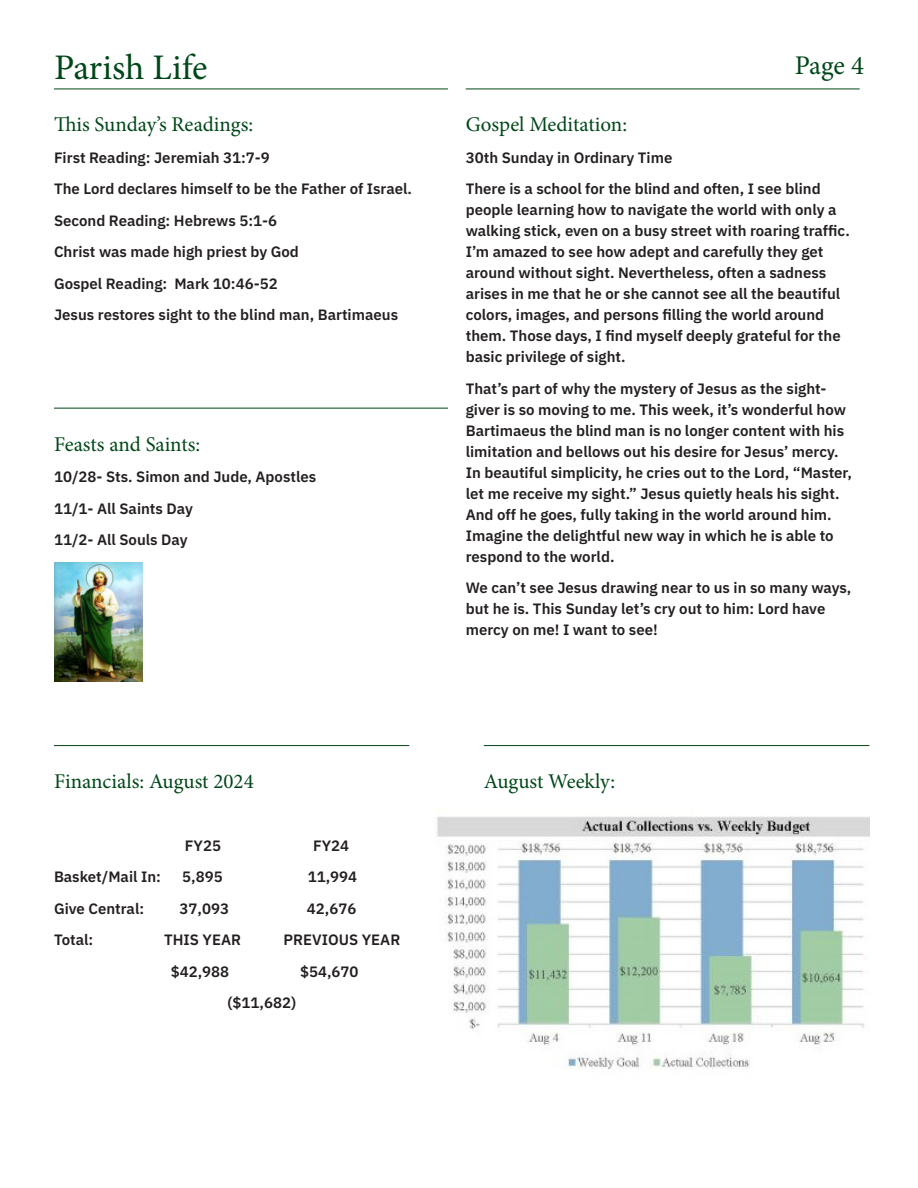
<style>
.page{position:relative;width:918px;height:1188px;background:#fff}
.page>*{position:absolute;margin:0;border:0;box-sizing:border-box;transform-origin:0 0}
.Page_Category{font:36px "Minion Pro";letter-spacing:-.005em;color:#004718}
.Page_Number{font:27px "Minion Pro";color:#004718}
.Header__Line_Above{font:21px "Minion Pro";color:#004718}
.Body_Copy{font:600 15px/21px "IBM Plex Sans";color:#231f20}
</style>
<div class="page">
<hr style="left:54px;top:89px;width:394px;height:1px;background:#004718">
<hr style="left:54px;top:408px;width:394px;height:1px;background:#004718">
<img style="left:54px;top:563px;width:88px;height:118px">
<hr style="left:466px;top:89px;width:394px;height:1px;background:#004718">
<hr style="left:54px;top:745px;width:355px;height:1px;background:#004718">
<hr style="left:484px;top:745px;width:385px;height:1px;background:#004718">
<img style="left:437px;top:816px;width:432px;height:253px">
<p class="Page_Category" style="left:54px;top:43px;width:155px">Parish Life</p>
<p class="Page_Number" style="left:795px;top:47px;width:71px">Page 4</p>
<p class="Header__Line_Above" style="left:54px;top:111px;width:201px">This Sunday’s Readings:</p>
<p class="Body_Copy" style="left:54px;top:146px;width:217px">First Reading: Jeremiah 31:7-9</p>
<p class="Body_Copy" style="left:54px;top:177px;width:360px">The Lord declares himself to be the Father of Israel.</p>
<p class="Body_Copy" style="left:54px;top:209px;width:225px">Second Reading: Hebrews 5:1-6</p>
<p class="Body_Copy" style="left:54px;top:240px;width:246px">Christ was made high priest by God</p>
<p class="Body_Copy" style="left:54px;top:272px;width:225px">Gospel Reading: Mark 10:46-52</p>
<p class="Body_Copy" style="left:54px;top:303px;width:346px">Jesus restores sight to the blind man, Bartimaeus</p>
<p class="Header__Line_Above" style="left:466px;top:111px;width:163px">Gospel Meditation:</p>
<p class="Body_Copy" style="left:466px;top:146px;width:208px">30th Sunday in Ordinary Time</p>
<p class="Body_Copy" style="left:466px;top:177px;width:386px">There is a school for the blind and often, I see blind people learning how to navigate the world with only a walking stick, even on a busy street with roaring traffic.<br>I’m amazed to see how adept and carefully they get around without sight. Nevertheless, often a sadness arises in me that he or she cannot see all the beautiful colors, images, and persons filling the world around them. Those days, I find myself deeply grateful for the basic privilege of sight.</p>
<p class="Body_Copy" style="left:466px;top:377px;width:388px">That’s part of why the mystery of Jesus as the sight&shy;giver is so moving to me. This week, it’s wonderful how Bartimaeus the blind man is no longer content with his limitation and bellows out his desire for Jesus’ mercy.<br>In beautiful simplicity, he cries out to the Lord, “Master, let me receive my sight.” Jesus quietly heals his sight.<br>And off he goes, fully taking in the world around him.<br>Imagine the delightful new way in which he is able to respond to the world.</p>
<p class="Body_Copy" style="left:466px;top:576px;width:387px">We can’t see Jesus drawing near to us in so many ways, but he is. This Sunday let’s cry out to him: Lord have mercy on me! I want to see!</p>
<p class="Header__Line_Above" style="left:54px;top:430px;width:148px">Feasts and Saints:</p>
<p class="Body_Copy" style="left:54px;top:465px;width:264px">10/28- Sts. Simon and Jude, Apostles</p>
<p class="Body_Copy" style="left:54px;top:496px;width:141px">11/1- All Saints Day</p>
<p class="Body_Copy" style="left:54px;top:528px;width:135px">11/2- All Souls Day</p>
<p class="Header__Line_Above" style="left:54px;top:767px;width:201px">Financials: August 2024</p>
<p class="Body_Copy" style="left:185px;top:834px;width:38px">FY25</p>
<p class="Body_Copy" style="left:313px;top:834px;width:38px">FY24</p>
<p class="Body_Copy" style="left:54px;top:865px;width:109px">Basket/Mail In:</p>
<p class="Body_Copy" style="left:182px;top:865px;width:42px">5,895</p>
<p class="Body_Copy" style="left:308px;top:865px;width:51px">11,994</p>
<p class="Body_Copy" style="left:54px;top:897px;width:92px">Give Central:</p>
<p class="Body_Copy" style="left:180px;top:897px;width:51px">37,093</p>
<p class="Body_Copy" style="left:307px;top:897px;width:51px">42,676</p>
<p class="Body_Copy" style="left:54px;top:928px;width:41px">Total:</p>
<p class="Body_Copy" style="left:164px;top:928px;width:79px">THIS YEAR</p>
<p class="Body_Copy" style="left:284px;top:928px;width:118px">PREVIOUS YEAR</p>
<p class="Body_Copy" style="left:171px;top:960px;width:60px">$42,988</p>
<p class="Body_Copy" style="left:300px;top:960px;width:60px">$54,670</p>
<p class="Body_Copy" style="left:227px;top:991px;width:70px">($11,682)</p>
<p class="Header__Line_Above" style="left:484px;top:767px;width:133px">August Weekly:</p>
</div>
